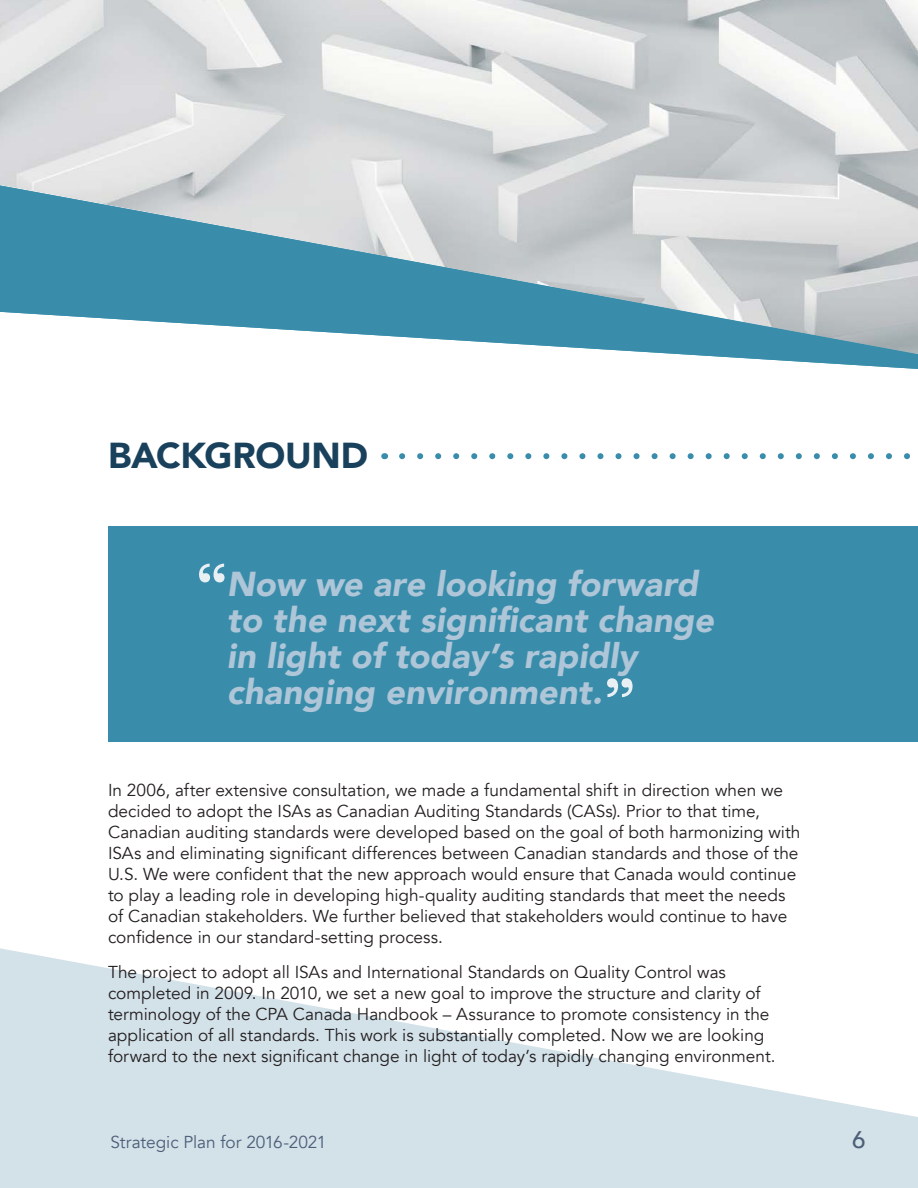
<style>
.page{position:relative;width:918px;height:1188px;background:#fff}
.page>*{position:absolute;margin:0;border:0;box-sizing:border-box;transform-origin:0 0}
.t1{font:700 54px "Baskerville";color:#e9f0f4}
.t2{font:900 36px "Avenir";letter-spacing:-.01em;color:#19415c}
.t3{font:italic 900 34.5px/36px "Avenir";color:#aec6d7}
.t4{font:500 24px "Avenir";color:#4d5f78}
.t5{font:17.25px/21px "Avenir";color:#231f20}
.t6{font:17.25px "Avenir";letter-spacing:-.005em;color:#4d5f78}
</style>
<div class="page">
<svg style="left:0;top:948px;width:918px;height:240px;fill:#d3e1e9"></svg>
<img style="left:0;top:0;width:918px;height:185px">
<div style="left:108px;top:526px;width:810px;height:216px;background:#398dab"></div>
<svg style="left:0;top:185px;width:918px;height:184px"></svg>
<svg style="left:402px;top:453px;width:508px;height:6px"></svg>
<h2 class="t2" style="left:108px;top:425px;width:262px">BACKGROUND</h2>
<p class="t1" style="left:196px;top:545px;width:34px">“</p>
<p class="t3" style="left:227px;top:565px;width:489px">Now we are looking forward to the next significant change in light of today’s rapidly changing environment.</p>
<p class="t1" style="left:636px;top:716px;width:34px;rotate:-180deg">“</p>
<p class="t5" style="left:108px;top:780px;width:694px">In 2006, after extensive consultation, we made a fundamental shift in direction when we decided to adopt the ISAs as Canadian Auditing Standards (CASs). Prior to that time, Canadian auditing standards were developed based on the goal of both harmonizing with ISAs and eliminating significant differences between Canadian standards and those of the U.S. We were confident that the new approach would ensure that Canada would continue to play a leading role in developing high-quality auditing standards that meet the needs of Canadian stakeholders. We further believed that stakeholders would continue to have confidence in our standard-setting process.</p>
<p class="t5" style="left:108px;top:962px;width:669px">The project to adopt all ISAs and International Standards on Quality Control was completed in 2009. In 2010, we set a new goal to improve the structure and clarity of terminology of the CPA Canada Handbook – Assurance to promote consistency in the application of all standards. This work is substantially completed. Now we are looking forward to the next significant change in light of today’s rapidly changing environment.</p>
<p class="t6" style="left:111px;top:1132px;width:217px">Strategic Plan for 2016-2021</p>
<h3 class="t4" style="left:852px;top:1119px;width:15px">6</h3>
</div>
